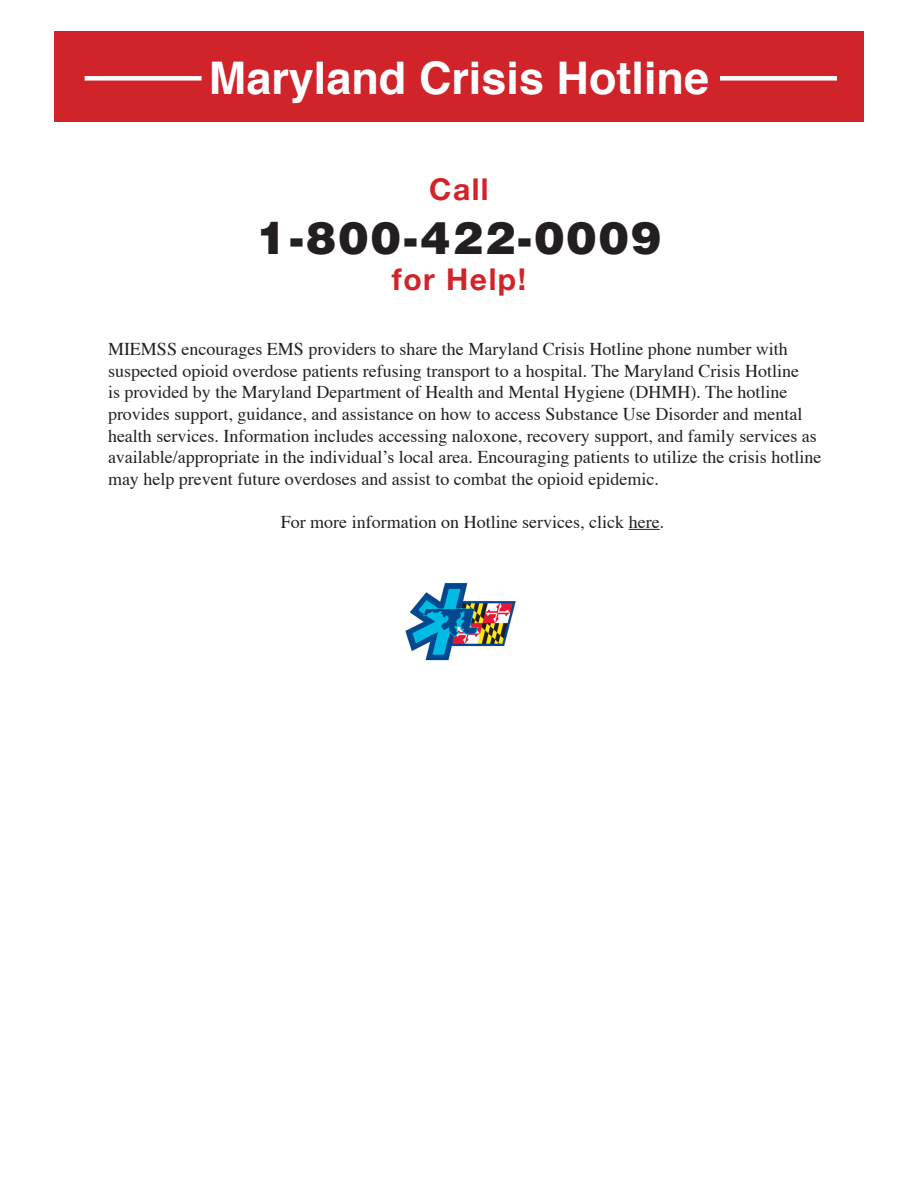
<style>
.page{position:relative;width:918px;height:1188px;background:#fff}
.page>*{position:absolute;margin:0;border:0;box-sizing:border-box;transform-origin:0 0}
.t1{font:700 45px "Helvetica";color:#fff}
.t2{font:900 45px "Helvetica";letter-spacing:.05em;color:#231f20}
.t3{font:700 30px "Helvetica Neue";letter-spacing:.05em;color:#d1232a}
.t4{font:18px/21.6px "Times";color:#231f20}
</style>
<div class="page">
<hr style="left:629px;top:529px;width:31px;height:1px;background:#231f20">
<div style="left:54px;top:32px;width:810px;height:90px;background:#d1232a"></div>
<div style="left:85px;top:76px;width:117px;height:5px;background:#fff"></div>
<div style="left:720px;top:76px;width:117px;height:5px;background:#fff"></div>
<img style="left:405px;top:583px;width:111px;height:78px">
<p class="t1" style="left:209px;top:48px;width:502px">Maryland Crisis Hotline</p>
<p class="t3" style="left:429px;top:171px;width:61px">Call</p>
<p class="t2" style="left:257px;top:209px;width:406px">1-800-422-0009</p>
<p class="t3" style="left:392px;top:261px;width:136px">for Help!</p>
<p class="t4" style="left:108px;top:339px;width:715px">MIEMSS encourages EMS providers to share the Maryland Crisis Hotline phone number with suspected opioid overdose patients refusing transport to a hospital. The Maryland Crisis Hotline<br>is provided by the Maryland Department of Health and Mental Hygiene (DHMH). The hotline provides support, guidance, and assistance on how to access Substance Use Disorder and mental health services. Information includes accessing naloxone, recovery support, and family services as available/appropriate in the individual’s local area. Encouraging patients to utilize the crisis hotline may help prevent future overdoses and assist to combat the opioid epidemic.</p>
<p class="t4" style="left:281px;top:512px;width:385px">For more information on Hotline services, click here.</p>
</div>
